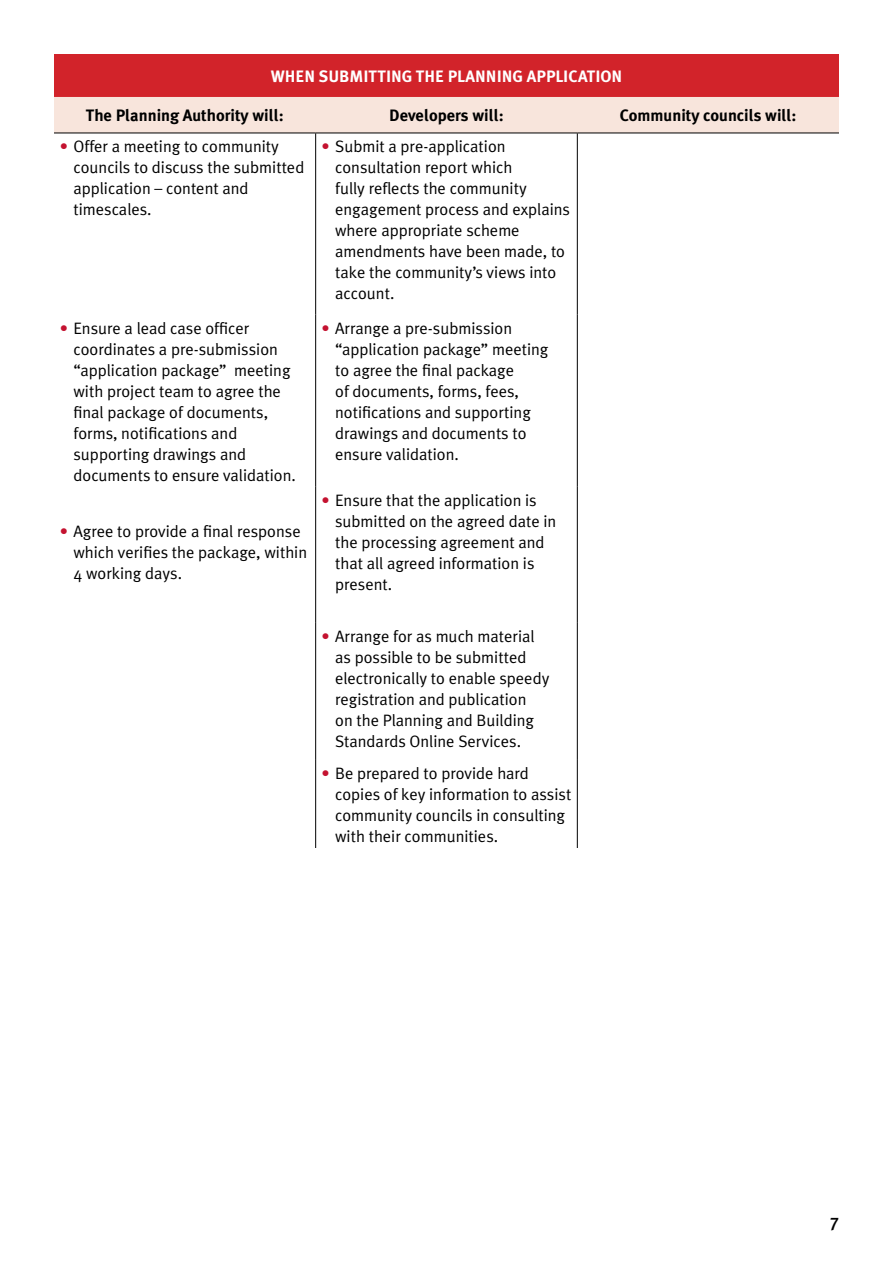
<style>
.page{position:relative;width:893px;height:1263px;background:#fff}
.page>*{position:absolute;margin:0;border:0;box-sizing:border-box;transform-origin:0 0}
.t1{font:500 18px "Meta Plus";color:#000}
.t2{font:16.5px/21px "Meta Plus Normal";color:#000}
.t3{font:700 16.5px "Meta Plus";color:#000}
.t4{font:700 16.5px "Meta Plus";color:#fff}
.s1{color:#c41230}
</style>
<div class="page">
<div style="left:54px;top:54px;width:785px;height:43px;background:#d2232a"></div>
<div style="left:54px;top:97px;width:785px;height:36px;background:#f8e5dc"></div>
<hr style="left:315px;top:133px;width:1px;height:182px;background:#000">
<hr style="left:577px;top:133px;width:1px;height:182px;background:#000">
<hr style="left:315px;top:315px;width:1px;height:172px;background:#000">
<hr style="left:577px;top:315px;width:1px;height:172px;background:#000">
<hr style="left:315px;top:487px;width:1px;height:136px;background:#000">
<hr style="left:577px;top:487px;width:1px;height:136px;background:#000">
<hr style="left:315px;top:623px;width:1px;height:137px;background:#000">
<hr style="left:577px;top:623px;width:1px;height:137px;background:#000">
<hr style="left:315px;top:760px;width:1px;height:88px;background:#000">
<hr style="left:577px;top:760px;width:1px;height:88px;background:#000">
<hr style="left:54px;top:133px;width:262px;height:1px;background:#000">
<hr style="left:316px;top:133px;width:261px;height:1px;background:#000">
<hr style="left:577px;top:133px;width:262px;height:1px;background:#000">
<p class="t4" style="left:271px;top:67px;width:353px">WHEN SUBMITTING THE PLANNING APPLICATION</p>
<p class="t3" style="left:86px;top:106px;width:199px">The Planning Authority will:</p>
<p class="t3" style="left:389px;top:106px;width:116px">Developers will:</p>
<p class="t3" style="left:620px;top:106px;width:178px">Community councils will:</p>
<p class="t2" style="left:73px;top:136px;width:232px;text-indent:-13px"><span class="s1">•</span> Offer a meeting to community councils to discuss the submitted application – content and timescales.</p>
<p class="t2" style="left:335px;top:136px;width:236px;text-indent:-13px"><span class="s1">•</span> Submit a pre-application consultation report which<br>fully reflects the community engagement process and explains where appropriate scheme amendments have been made, to take the community’s views into account.</p>
<p class="t2" style="left:73px;top:317px;width:224px;text-indent:-13px"><span class="s1">•</span> Ensure a lead case officer coordinates a pre-submission “application package” meeting with project team to agree the final package of documents, forms, notifications and supporting drawings and documents to ensure validation.</p>
<p class="t2" style="left:335px;top:317px;width:215px;text-indent:-13px"><span class="s1">•</span> Arrange a pre-submission “application package” meeting to agree the final package<br>of documents, forms, fees, notifications and supporting drawings and documents to ensure validation.</p>
<p class="t2" style="left:73px;top:521px;width:235px;text-indent:-13px"><span class="s1">•</span> Agree to provide a final response which verifies the package, within<br>4 working days.</p>
<p class="t2" style="left:335px;top:489px;width:223px;text-indent:-13px"><span class="s1">•</span> Ensure that the application is submitted on the agreed date in the processing agreement and that all agreed information is present.</p>
<p class="t2" style="left:335px;top:626px;width:216px;text-indent:-13px"><span class="s1">•</span> Arrange for as much material as possible to be submitted electronically to enable speedy registration and publication<br>on the Planning and Building<br>Standards Online Services.</p>
<p class="t2" style="left:335px;top:763px;width:238px;text-indent:-13px"><span class="s1">•</span> Be prepared to provide hard copies of key information to assist community councils in consulting with their communities.</p>
<p class="t1" style="left:830px;top:1211px;width:10px">7</p>
</div>
